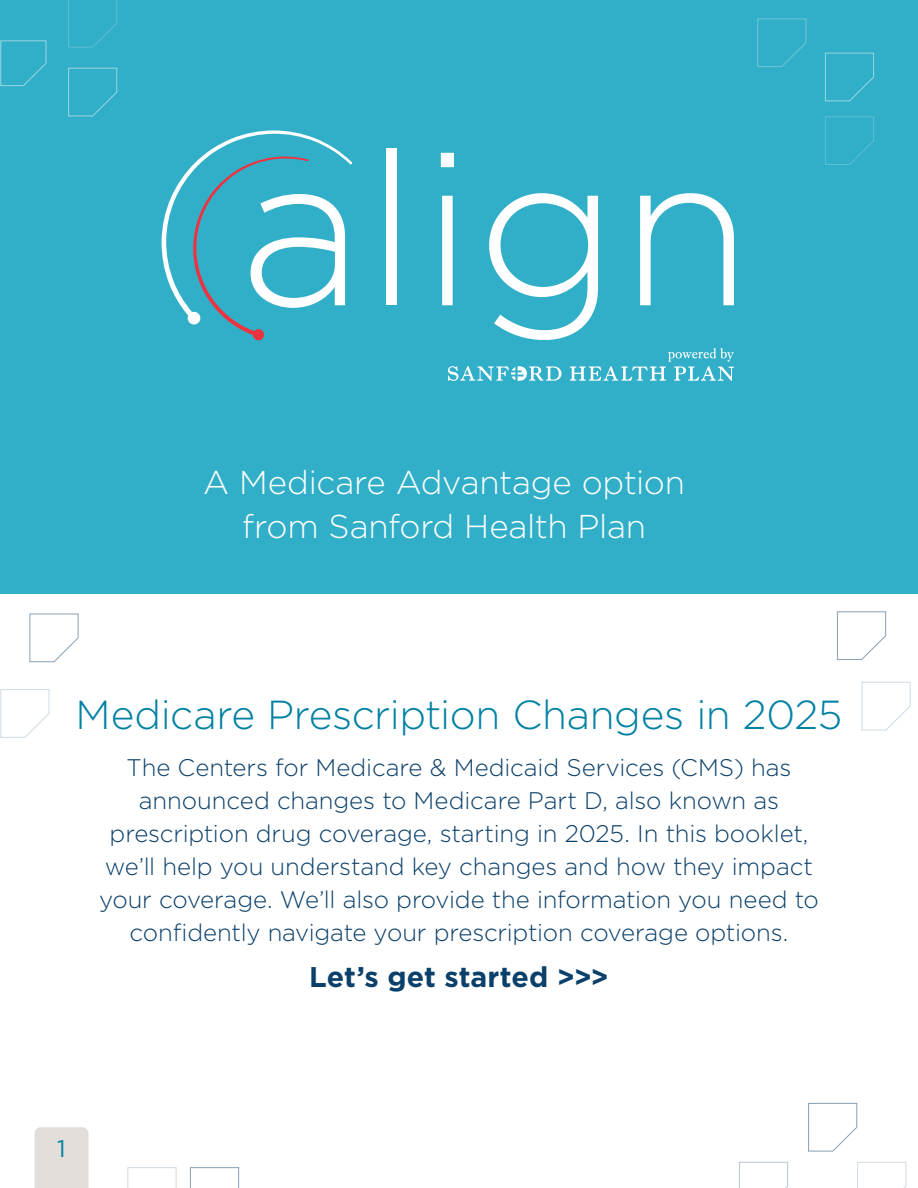
<style>
.page{position:relative;width:918px;height:1188px;background:#fff}
.page>*{position:absolute;margin:0;border:0;box-sizing:border-box;transform-origin:0 0}
.t1{font:300 40.5px "Gotham";letter-spacing:-.01em;color:#0081a3}
.t2{font:300 33px/43.5px "Gotham";letter-spacing:-.01em;color:#fff;text-align:center}
.t3{font:700 28.5px "Gotham";color:#0b406a}
.t4{font:300 24px/33px "Gotham";letter-spacing:-.005em;color:#0b406a;text-align:center}
.t5{font:24px "Gotham";color:#0081a3}
</style>
<div class="page">
<div style="left:0;top:0;width:918px;height:593px;background:#32afc8"></div>
<div style="left:387px;top:148px;width:10px;height:157px;background:#fff"></div>
<svg style="left:441px;top:153px;width:13px;height:152px"></svg>
<svg style="left:489px;top:193px;width:109px;height:147px"></svg>
<svg style="left:640px;top:193px;width:94px;height:112px"></svg>
<svg style="left:161px;top:130px;width:191px;height:210px"></svg>
<svg style="left:448px;top:366px;width:114px;height:15px"></svg>
<svg style="left:570px;top:348px;width:164px;height:33px"></svg>
<svg style="left:837px;top:611px;width:50px;height:49px"></svg>
<svg style="left:29px;top:613px;width:50px;height:50px"></svg>
<svg style="left:857px;top:1161px;width:50px;height:27px"></svg>
<svg style="left:861px;top:681px;width:50px;height:50px"></svg>
<svg style="left:0;top:689px;width:50px;height:49px"></svg>
<svg style="left:808px;top:1103px;width:50px;height:49px"></svg>
<svg style="left:739px;top:1161px;width:49px;height:27px"></svg>
<svg style="left:825px;top:116px;width:49px;height:49px"></svg>
<svg style="left:68px;top:67px;width:50px;height:50px"></svg>
<svg style="left:68px;top:0;width:49px;height:48px"></svg>
<svg style="left:0;top:40px;width:47px;height:46px"></svg>
<svg style="left:757px;top:18px;width:50px;height:49px"></svg>
<svg style="left:825px;top:52px;width:50px;height:50px"></svg>
<svg style="left:127px;top:1167px;width:50px;height:21px"></svg>
<svg style="left:190px;top:1167px;width:50px;height:21px"></svg>
<div style="left:35px;top:1127px;width:54px;height:61px;background:#e3deda"></div>
<h2 class="t2" style="left:203px;top:460px;width:484px">A Medicare Advantage option from Sanford Health Plan</h2>
<h1 class="t1" style="left:76px;top:689px;width:768px">Medicare Prescription Changes in 2025</h1>
<p class="t4" style="left:99px;top:750px;width:721px">The Centers for Medicare &amp; Medicaid Services (CMS) has announced changes to Medicare Part D, also known as prescription drug coverage, starting in 2025. In this booklet, we’ll help you understand key changes and how they impact your coverage. We’ll also provide the information you need to confidently navigate your prescription coverage options.</p>
<p class="t3" style="left:309px;top:958px;width:301px">Let’s get started &gt;&gt;&gt;</p>
<p class="t5" style="left:57px;top:1133px;width:10px">1</p>
</div>
